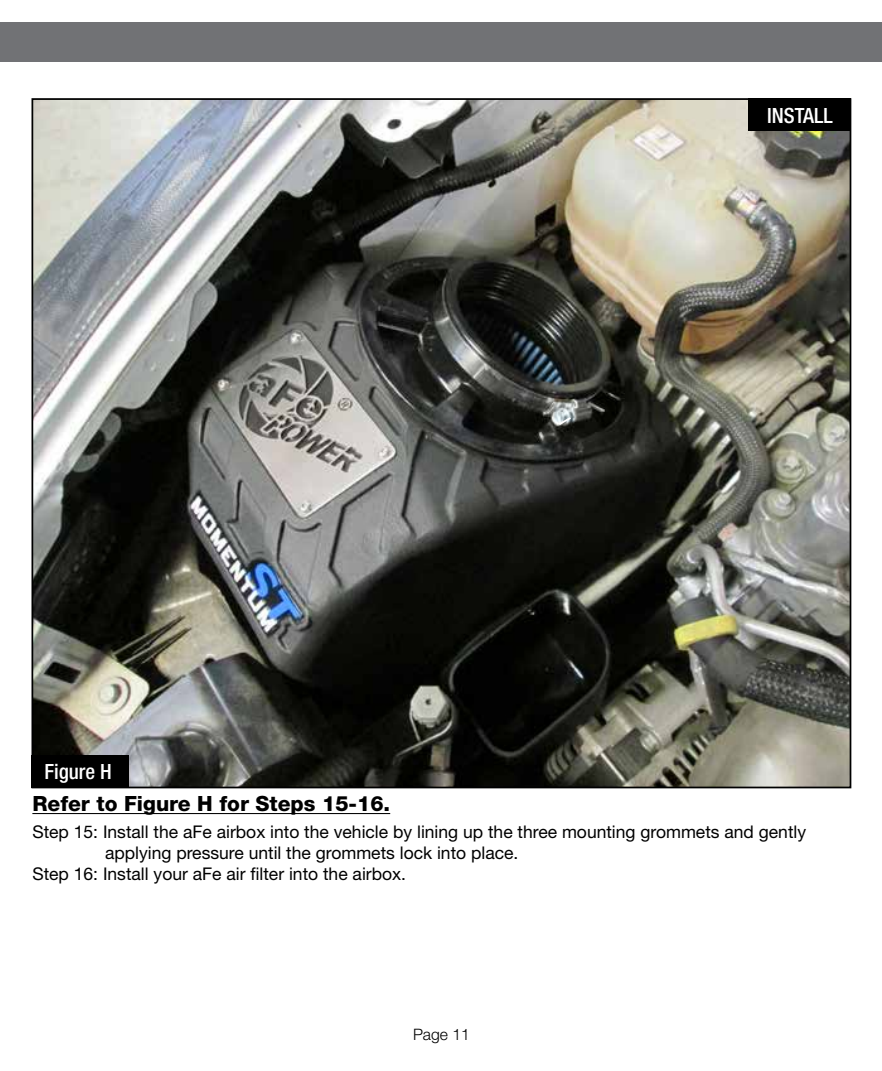
<style>
.page{position:relative;width:882px;height:1071px;background:#fff}
.page>*{position:absolute;margin:0;border:0;box-sizing:border-box;transform-origin:0 0}
.t1{font:800 21px "Helvetica Neue";color:#000}
.t2{font:500 condensed 21px "Helvetica Neue";color:#fff}
.t3{font:17.5px "Helvetica Neue";color:#000}
.t4{font:300 15.75px "Helvetica Neue";color:#000}
</style>
<div class="page">
<div style="left:0;top:23px;width:882px;height:39px;background:#717275"></div>
<img style="left:35px;top:101px;width:813px;height:684px">
<svg style="left:557px;top:416px;width:16px;height:11px"></svg>
<div style="left:749px;top:98px;width:102px;height:33px;background:#000"></div>
<hr style="left:32px;top:813px;width:358px;height:1px;background:#000">
<div style="left:32px;top:755px;width:97px;height:33px;background:#000"></div>
<p class="t2" style="left:44px;top:759px;width:69px">Figure H</p>
<p class="t2" style="left:767px;top:103px;width:67px">INSTALL</p>
<p class="t1" style="left:32px;top:791px;width:359px">Refer to Figure H for Steps 15-16.</p>
<p class="t3" style="left:32px;top:821px;width:775px">Step 15: Install the aFe airbox into the vehicle by lining up the three mounting grommets and gently</p>
<p class="t3" style="left:105px;top:842px;width:415px">applying pressure until the grommets lock into place.</p>
<p class="t3" style="left:32px;top:863px;width:375px">Step 16: Install your aFe air filter into the airbox.</p>
<p class="t4" style="left:413px;top:1024px;width:58px">Page 11</p>
</div>
